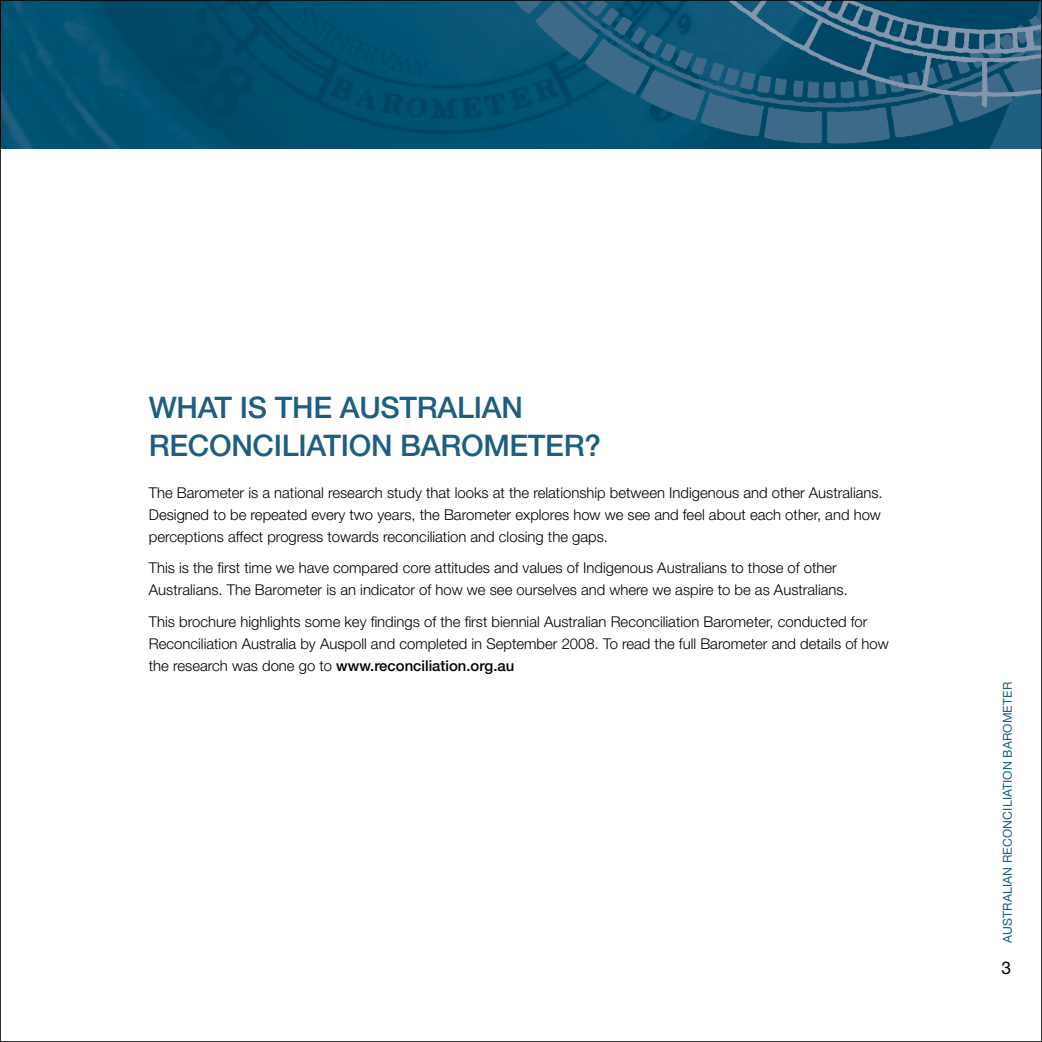
<style>
.page{position:relative;width:1042px;height:1042px;background:#fff}
.page>*{position:absolute;margin:0;border:0;box-sizing:border-box;transform-origin:0 0}
.t1{font:500 29.75px "Helvetica Neue";letter-spacing:-.01em;color:#1d5e81}
.t2{font:300 14.88px/21.9px "Helvetica Neue";color:#000}
.t3{font:12.25px "Helvetica Neue";letter-spacing:.01em;color:#1d5e81}
.s1{font-weight:500}
</style>
<div class="page">
<img style="left:2px;top:2px;width:1038px;height:145px">
<img style="left:658px;top:2px;width:382px;height:119px">
<h1 class="t1" style="left:149px;top:389px;width:47px">WHAT</h1>
<h1 class="t1" style="left:240px;top:389px;width:55px">IS THE</h1>
<h1 class="t1" style="left:340px;top:389px;width:39px">AUSTRALIAN</h1>
<h1 class="t1" style="left:149px;top:428px;width:39px">RECONCILIATION</h1>
<h1 class="t1" style="left:400px;top:428px;width:43px">BAROMETER</h1>
<h1 class="t1" style="left:584px;top:428px;width:18px">?</h1>
<p class="t2" style="left:149px;top:481px;width:735px">The Barometer is a national research study that looks at the relationship between Indigenous and other Australians.<br>Designed to be repeated every two years, the Barometer explores how we see and feel about each other, and how perceptions affect progress towards reconciliation and closing the gaps.</p>
<p class="t2" style="left:149px;top:557px;width:700px">This is the first time we have compared core attitudes and values of Indigenous Australians to those of other<br>Australians. The Barometer is an indicator of how we see ourselves and where we aspire to be as Australians.</p>
<p class="t2" style="left:149px;top:610px;width:741px">This brochure highlights some key findings of the first biennial Australian Reconciliation Barometer, conducted for<br>Reconciliation Australia by Auspoll and completed in September 2008. To read the full Barometer and details of how the research was done go to <span class="s1">WWW.RECONCILIATION.ORG.AU</span></p>
<p class="t3" style="left:1000px;top:943px;width:262px;rotate:-90deg">Australian Reconciliation Barometer</p>
</div>
